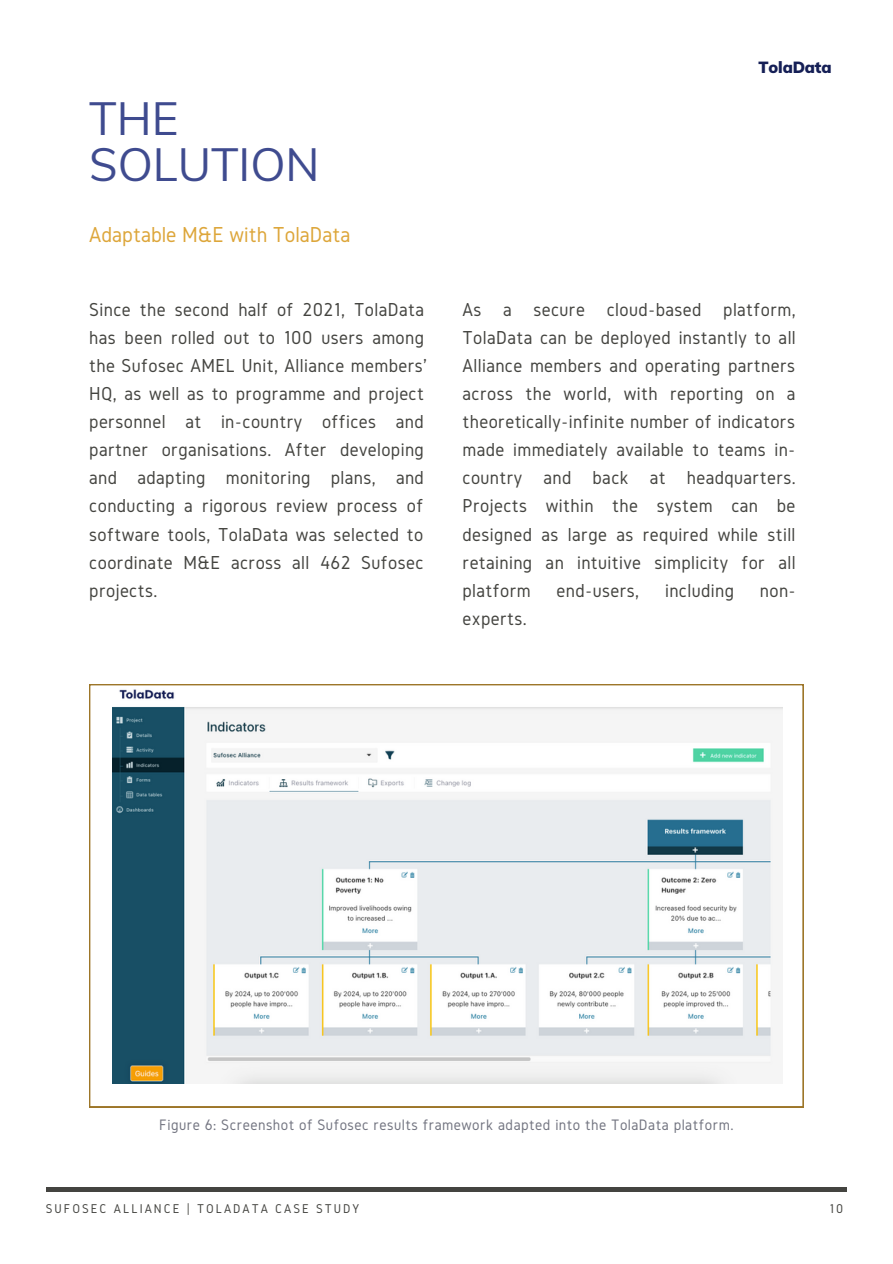
<style>
.page{position:relative;width:893px;height:1264px;background:#fff}
.page>*{position:absolute;margin:0;border:0;box-sizing:border-box;transform-origin:0 0}
.t1{font:45.6px/46px "Muli";color:#101f74}
.t2{font:22.5px "Gidole";color:#dda63a}
.t3{font:19.5px/28px "Gidole";letter-spacing:.02em;color:#444440}
.t4{font:900 15.9px "Muli";letter-spacing:-.01em;color:#151f56}
.t5{font:15.75px "Gidole";letter-spacing:.03em;color:#737581}
.t6{font:13.2px "Gidole";letter-spacing:.15em;color:#444440}
</style>
<div class="page">
<hr style="left:46px;top:1187px;width:800px;height:4px;background:#444440">
<svg style="left:89px;top:684px;width:714px;height:423px"></svg>
<h1 class="t1" style="left:89px;top:94px;width:232px">THE<br>SOLUTION</h1>
<p class="t2" style="left:89px;top:222px;width:262px">Adaptable M&amp;E with TolaData</p>
<p class="t3" style="left:89px;top:295px;width:339px">Since the second half of 2021, TolaData has been rolled out to 100 users among the Sufosec AMEL Unit, Alliance members’ HQ, as well as to programme and project personnel at in-country offices and partner organisations. After developing and adapting monitoring plans, and conducting a rigorous review process of software tools, TolaData was selected to coordinate M&amp;E across all 462 Sufosec projects.</p>
<p class="t4" style="left:758px;top:57px;width:74px">TolaData</p>
<p class="t3" style="left:462px;top:295px;width:335px;text-align:justify">As a secure cloud-based platform, TolaData can be deployed instantly to all Alliance members and operating partners across the world, with reporting on a theoretically-infinite number of indicators made immediately available to teams in&shy;country and back at headquarters.<br>Projects within the system can be designed as large as required while still retaining an intuitive simplicity for all platform</p>
<p class="t3" style="left:556px;top:576px;width:84px">end-users,</p>
<p class="t3" style="left:665px;top:576px;width:70px">including</p>
<p class="t3" style="left:760px;top:576px;width:37px">non-</p>
<p class="t3" style="left:462px;top:604px;width:66px">experts.</p>
<p class="t5" style="left:159px;top:1116px;width:576px">Figure 6: Screenshot of Sufosec results framework adapted into the TolaData platform.</p>
<p class="t6" style="left:46px;top:1201px;width:315px">SUFOSEC ALLIANCE | TOLADATA CASE STUDY</p>
<p class="t6" style="left:829px;top:1201px;width:15px">10</p>
</div>
